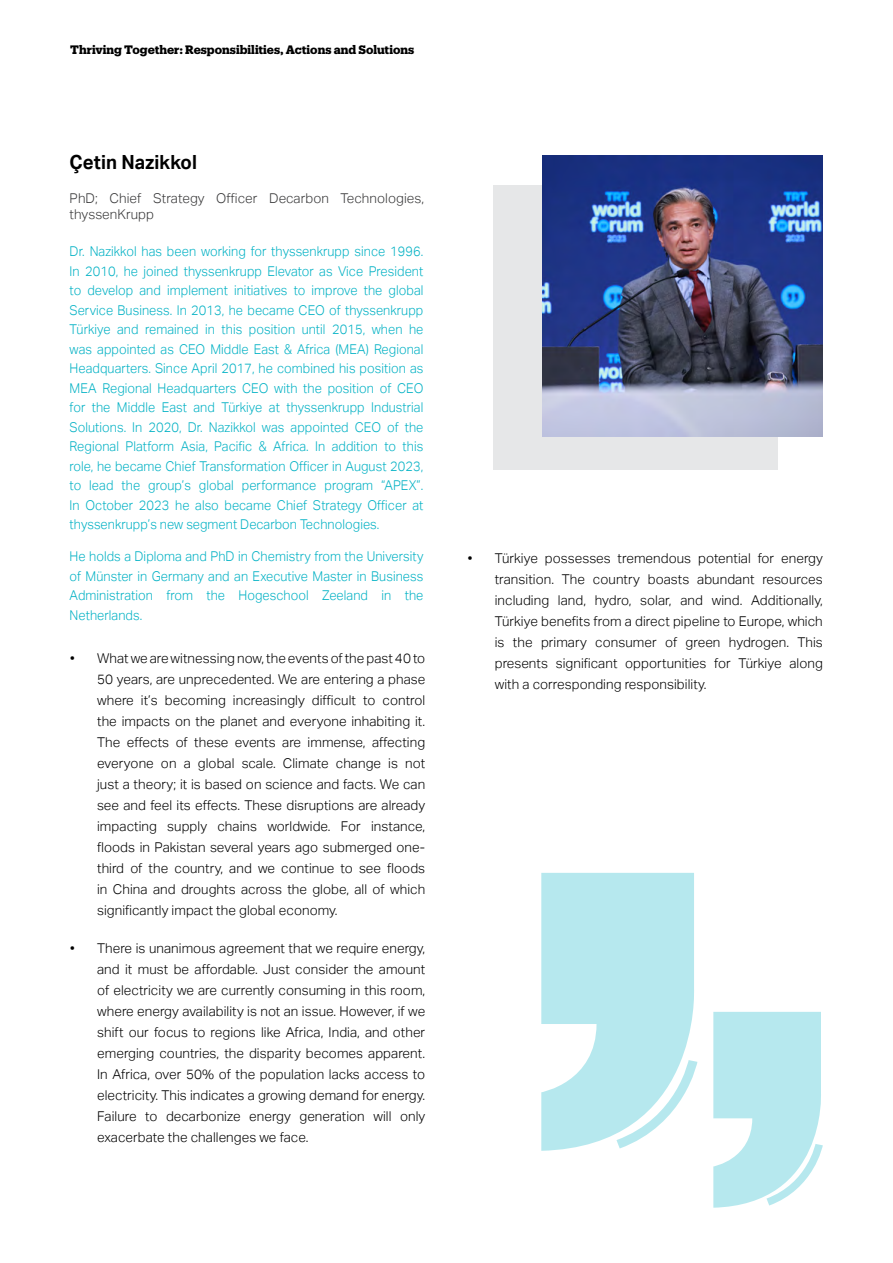
<style>
.page{position:relative;width:893px;height:1263px;background:#fff}
.page>*{position:absolute;margin:0;border:0;box-sizing:border-box;transform-origin:0 0}
.t1{font:700 19.5px "Aktiv Grotesk";letter-spacing:.005em;color:#000;scale:.95 1}
.t2{font:300 13.5px/21px "Aktiv Grotesk";letter-spacing:.005em;color:#000;text-align:justify}
.t3{font:300 13.5px/19.5px "Aktiv Grotesk";letter-spacing:.005em;color:#00b1c4;text-align:justify;scale:.95 1}
.t4{font:300 13.5px/16.5px "Aktiv Grotesk";letter-spacing:.005em;color:#383839}
.t5{font:700 12px "Produkt";color:#000}
</style>
<div class="page">
<svg style="left:541px;top:873px;width:157px;height:278px"></svg>
<svg style="left:713px;top:1012px;width:110px;height:196px"></svg>
<div style="left:493px;top:185px;width:284px;height:285px;background:#e6e7e8"></div>
<img style="left:543px;top:155px;width:280px;height:281px">
<p class="t5" style="left:70px;top:41px;width:346px">Thriving Together: Responsibilities, Actions and Solutions</p>
<h1 class="t1" style="left:70px;top:151px;width:136px">Çetin Nazikkol</h1>
<p class="t4" style="left:70px;top:190px;width:356px">PhD; Chief Strategy Officer Decarbon Technologies, thyssenKrupp</p>
<p class="t3" style="left:70px;top:242px;width:374px">Dr. Nazikkol has been working for thyssenkrupp since 1996.<br>In 2010, he joined thyssenkrupp Elevator as Vice President to develop and implement initiatives to improve the global Service Business. In 2013, he became CEO of thyssenkrupp Türkiye and remained in this position until 2015, when he was appointed as CEO Middle East &amp; Africa (MEA) Regional Headquarters. Since April 2017, he combined his position as MEA Regional Headquarters CEO with the position of CEO for the Middle East and Türkiye at thyssenkrupp Industrial Solutions. In 2020, Dr. Nazikkol was appointed CEO of the Regional Platform Asia, Pacific &amp; Africa. In addition to this role, he became Chief Transformation Officer in August 2023, to lead the group’s global performance program “APEX”.<br>In October 2023 he also became Chief Strategy Officer at thyssenkrupp’s new segment Decarbon Technologies.</p>
<p class="t3" style="left:70px;top:547px;width:374px">He holds a Diploma and PhD in Chemistry from the University of Münster in Germany and an Executive Master in Business Administration from the Hogeschool Zeeland in the Netherlands.</p>
<p class="t2" style="left:97px;top:648px;width:330px;text-indent:-27px">• What we are witnessing now, the events of the past 40 to 50 years, are unprecedented. We are entering a phase where it’s becoming increasingly difficult to control the impacts on the planet and everyone inhabiting it.<br>The effects of these events are immense, affecting everyone on a global scale. Climate change is not just a theory; it is based on science and facts. We can see and feel its effects. These disruptions are already impacting supply chains worldwide. For instance, floods in Pakistan several years ago submerged one&shy;third of the country, and we continue to see floods in China and droughts across the globe, all of which significantly impact the global economy.</p>
<p class="t2" style="left:97px;top:938px;width:330px;text-indent:-27px">• There is unanimous agreement that we require energy, and it must be affordable. Just consider the amount of electricity we are currently consuming in this room, where energy availability is not an issue. However, if we shift our focus to regions like Africa, India, and other emerging countries, the disparity becomes apparent.<br>In Africa, over 50% of the population lacks access to electricity. This indicates a growing demand for energy.<br>Failure to decarbonize energy generation will only exacerbate the challenges we face.</p>
<p class="t2" style="left:495px;top:547px;width:330px;text-indent:-27px">• Türkiye possesses tremendous potential for energy transition. The country boasts abundant resources including land, hydro, solar, and wind. Additionally, Türkiye benefits from a direct pipeline to Europe, which is the primary consumer of green hydrogen. This presents significant opportunities for Türkiye along with a corresponding responsibility.</p>
</div>
